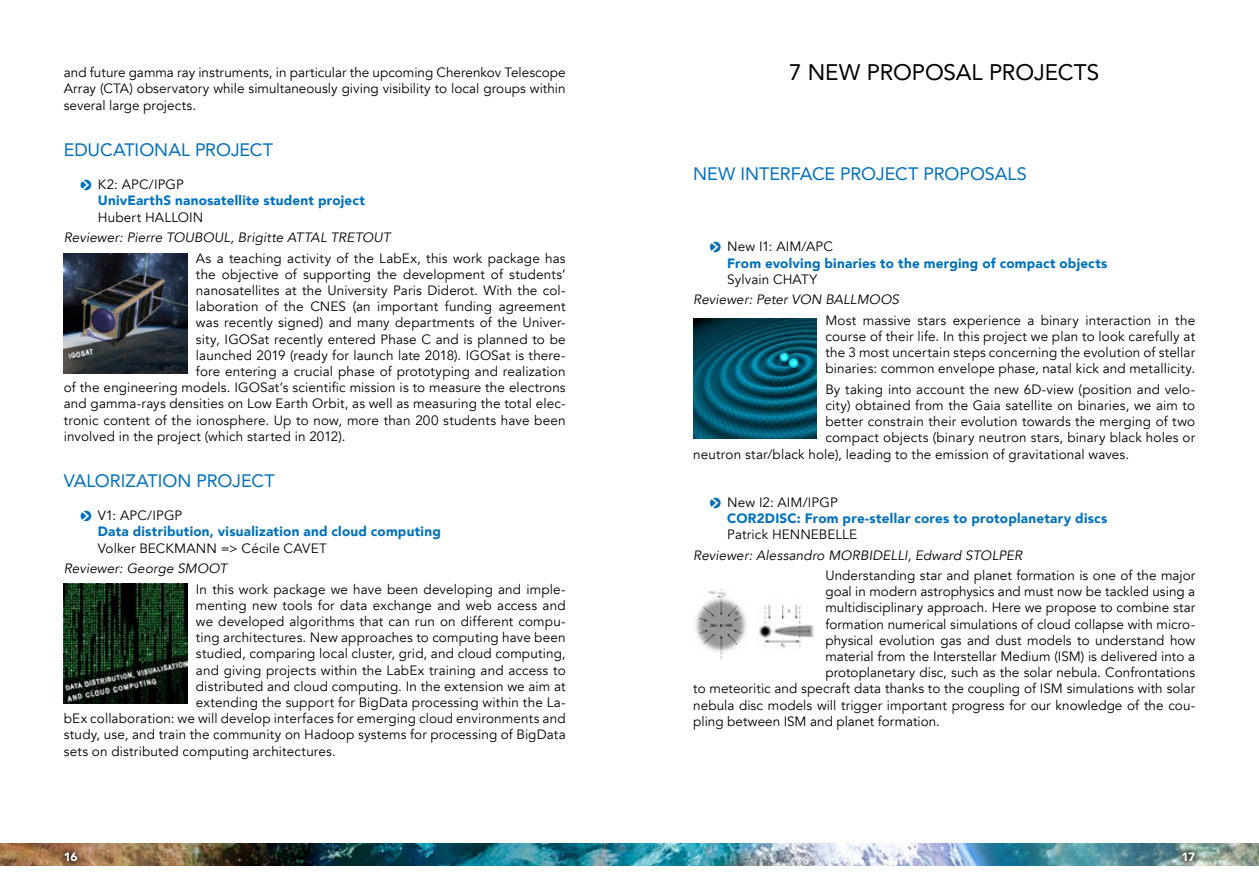
<style>
.page{position:relative;width:1259px;height:893px;background:#fff}
.page>*{position:absolute;margin:0;border:0;box-sizing:border-box;transform-origin:0 0}
.t1{font:22.5px "Avenir";letter-spacing:-.005em;color:#000}
.t2{font:18px "Avenir";letter-spacing:-.005em;color:#0070bb}
.t3{font:13.5px/16.2px "Avenir";letter-spacing:.01em;color:#000;text-align:justify}
.t4{font:900 13.5px/16.2px "Avenir";letter-spacing:.015em;color:#0070bb}
.t5{font:italic 13.5px "Avenir";letter-spacing:.005em;color:#000}
.t6{font:900 12px "Avenir";color:#fff}
.s1{font-family:"Pointers";font-weight:400}
.s2{font-weight:400;color:#000}
</style>
<div class="page">
<img style="left:0;top:844px;width:1259px;height:21px">
<div style="left:58px;top:845px;width:27px;height:23px;background:#000;opacity:.75"></div>
<div style="left:1175px;top:845px;width:27px;height:23px;background:#000;opacity:.75"></div>
<img style="left:64px;top:253px;width:123px;height:120px">
<img style="left:693px;top:318px;width:124px;height:120px">
<img style="left:694px;top:589px;width:120px;height:70px">
<img style="left:64px;top:584px;width:123px;height:120px">
<p class="t3" style="left:64px;top:65px;width:503px">and future gamma ray instruments, in particular the upcoming Cherenkov Telescope Array (CTA) observatory while simultaneously giving visibility to local groups within several large projects.</p>
<h2 class="t2" style="left:64px;top:135px;width:13px">EDU</h2>
<h2 class="t2" style="left:100px;top:135px;width:47px">CATIONA</h2>
<h2 class="t2" style="left:181px;top:135px;width:94px">L PROJECT</h2>
<p class="t4" style="left:98px;top:176px;width:269px;text-indent:-17px"><span class="s1">O</span> <span class="s2">K2: APC/IPGP<br></span>UnivEarthS nanosatellite student project</p>
<p class="t3" style="left:98px;top:209px;width:107px">Hubert HALLOIN</p>
<p class="t5" style="left:64px;top:229px;width:328px">Reviewer: Pierre TOUBOUL, Brigitte ATTAL TRETOUT</p>
<p class="t3" style="left:196px;top:250px;width:371px">As a teaching activity of the LabEx, this work package has</p>
<p class="t3" style="left:196px;top:266px;width:371px">the objective of supporting the development of students’</p>
<p class="t3" style="left:196px;top:282px;width:371px">nanosatellites at the University Paris Diderot. With the col-</p>
<p class="t3" style="left:196px;top:299px;width:371px">laboration of the CNES (an important funding agreement</p>
<p class="t3" style="left:196px;top:315px;width:371px">was recently signed) and many departments of the Univer-</p>
<p class="t3" style="left:196px;top:331px;width:371px">sity, IGOSat recently entered Phase C and is planned to be</p>
<p class="t3" style="left:196px;top:347px;width:371px">launched 2019 (ready for launch late 2018). IGOSat is there-</p>
<p class="t3" style="left:196px;top:363px;width:371px">fore entering a crucial phase of prototyping and realization</p>
<p class="t3" style="left:64px;top:380px;width:503px">of the engineering models. IGOSat’s scientific mission is to measure the electrons</p>
<p class="t3" style="left:64px;top:396px;width:503px">and gamma-rays densities on Low Earth Orbit, as well as measuring the total elec-</p>
<p class="t3" style="left:64px;top:412px;width:503px">tronic content of the ionosphere. Up to now, more than 200 students have been</p>
<p class="t3" style="left:64px;top:428px;width:283px">involved in the project (which started in 2012).</p>
<h2 class="t2" style="left:64px;top:466px;width:106px">VALORIZATION</h2>
<h2 class="t2" style="left:196px;top:466px;width:80px">PROJECT</h2>
<p class="t4" style="left:98px;top:507px;width:344px;text-indent:-17px"><span class="s1">O</span> <span class="s2">V1: APC/IPGP<br></span>Data distribution, visualization and cloud computing</p>
<p class="t3" style="left:98px;top:540px;width:230px">Volker BECKMANN =&gt; Cécile CAVET</p>
<p class="t5" style="left:64px;top:560px;width:165px">Reviewer: George SMOOT</p>
<p class="t3" style="left:196px;top:581px;width:371px">In this work package we have been developing and imple-</p>
<p class="t3" style="left:196px;top:597px;width:371px">menting new tools for data exchange and web access and</p>
<p class="t3" style="left:196px;top:613px;width:371px">we developed algorithms that can run on different compu-</p>
<p class="t3" style="left:196px;top:630px;width:371px">ting architectures. New approaches to computing have been</p>
<p class="t3" style="left:196px;top:646px;width:371px">studied, comparing local cluster, grid, and cloud computing,</p>
<p class="t3" style="left:196px;top:662px;width:371px">and giving projects within the LabEx training and access to</p>
<p class="t3" style="left:196px;top:678px;width:371px">distributed and cloud computing. In the extension we aim at</p>
<p class="t3" style="left:196px;top:694px;width:371px">extending the support for BigData processing within the La-</p>
<p class="t3" style="left:64px;top:711px;width:503px">bEx collaboration: we will develop interfaces for emerging cloud environments and</p>
<p class="t3" style="left:64px;top:727px;width:503px">study, use, and train the community on Hadoop systems for processing of BigData</p>
<p class="t3" style="left:64px;top:743px;width:274px">sets on distributed computing architectures.</p>
<h1 class="t1" style="left:789px;top:54px;width:37px">7 NEW</h1>
<h1 class="t1" style="left:867px;top:54px;width:75px">PROPOSA</h1>
<h1 class="t1" style="left:971px;top:54px;width:127px">L PROJECTS</h1>
<h2 class="t2" style="left:693px;top:159px;width:15px">NEW</h2>
<h2 class="t2" style="left:740px;top:159px;width:41px">INTERFA</h2>
<h2 class="t2" style="left:812px;top:159px;width:172px">CE PROJECT PROPOSA</h2>
<h2 class="t2" style="left:1007px;top:159px;width:19px">LS</h2>
<p class="t4" style="left:727px;top:238px;width:382px;text-indent:-17px"><span class="s1">O</span> <span class="s2">New I1: AIM/APC<br></span>From evolving binaries to the merging of compact objects</p>
<p class="t3" style="left:727px;top:271px;width:92px">Sylvain CHATY</p>
<p class="t5" style="left:693px;top:292px;width:207px">Reviewer: Peter VON BALLMOOS</p>
<p class="t3" style="left:825px;top:312px;width:371px">Most massive stars experience a binary interaction in the course of their life. In this project we plan to look carefully at the 3 most uncertain steps concerning the evolution of stellar binaries: common envelope phase, natal kick and metallicity.</p>
<p class="t3" style="left:825px;top:381px;width:371px">By taking into account the new 6D-view (position and velo-</p>
<p class="t3" style="left:825px;top:397px;width:371px">city) obtained from the Gaia satellite on binaries, we aim to</p>
<p class="t3" style="left:825px;top:414px;width:371px">better constrain their evolution towards the merging of two</p>
<p class="t3" style="left:825px;top:430px;width:371px">compact objects (binary neutron stars, binary black holes or</p>
<p class="t3" style="left:693px;top:446px;width:437px">neutron star/black hole), leading to the emission of gravitational waves.</p>
<p class="t4" style="left:727px;top:493px;width:381px;text-indent:-17px"><span class="s1">O</span> <span class="s2">New I2: AIM/IPGP<br></span>COR2DISC: From pre-stellar cores to protoplanetary discs</p>
<p class="t3" style="left:727px;top:526px;width:131px">Patrick HENNEBELLE</p>
<p class="t5" style="left:693px;top:547px;width:330px">Reviewer: Alessandro MORBIDELLI, Edward STOLPER</p>
<p class="t3" style="left:825px;top:567px;width:371px">Understanding star and planet formation is one of the major</p>
<p class="t3" style="left:825px;top:584px;width:371px">goal in modern astrophysics and must now be tackled using a</p>
<p class="t3" style="left:825px;top:600px;width:371px">multidisciplinary approach. Here we propose to combine star</p>
<p class="t3" style="left:825px;top:616px;width:371px">formation numerical simulations of cloud collapse with micro-</p>
<p class="t3" style="left:825px;top:632px;width:371px">physical evolution gas and dust models to understand how</p>
<p class="t3" style="left:825px;top:648px;width:371px">material from the Interstellar Medium (ISM) is delivered into a</p>
<p class="t3" style="left:825px;top:665px;width:371px">protoplanetary disc, such as the solar nebula. Confrontations</p>
<p class="t3" style="left:693px;top:681px;width:503px">to meteoritic and specraft data thanks to the coupling of ISM simulations with solar</p>
<p class="t3" style="left:693px;top:697px;width:503px">nebula disc models will trigger important progress for our knowledge of the cou-</p>
<p class="t3" style="left:693px;top:713px;width:248px">pling between ISM and planet formation.</p>
<p class="t6" style="left:64px;top:846px;width:15px">16</p>
<p class="t6" style="left:1181px;top:846px;width:15px">17</p>
</div>
